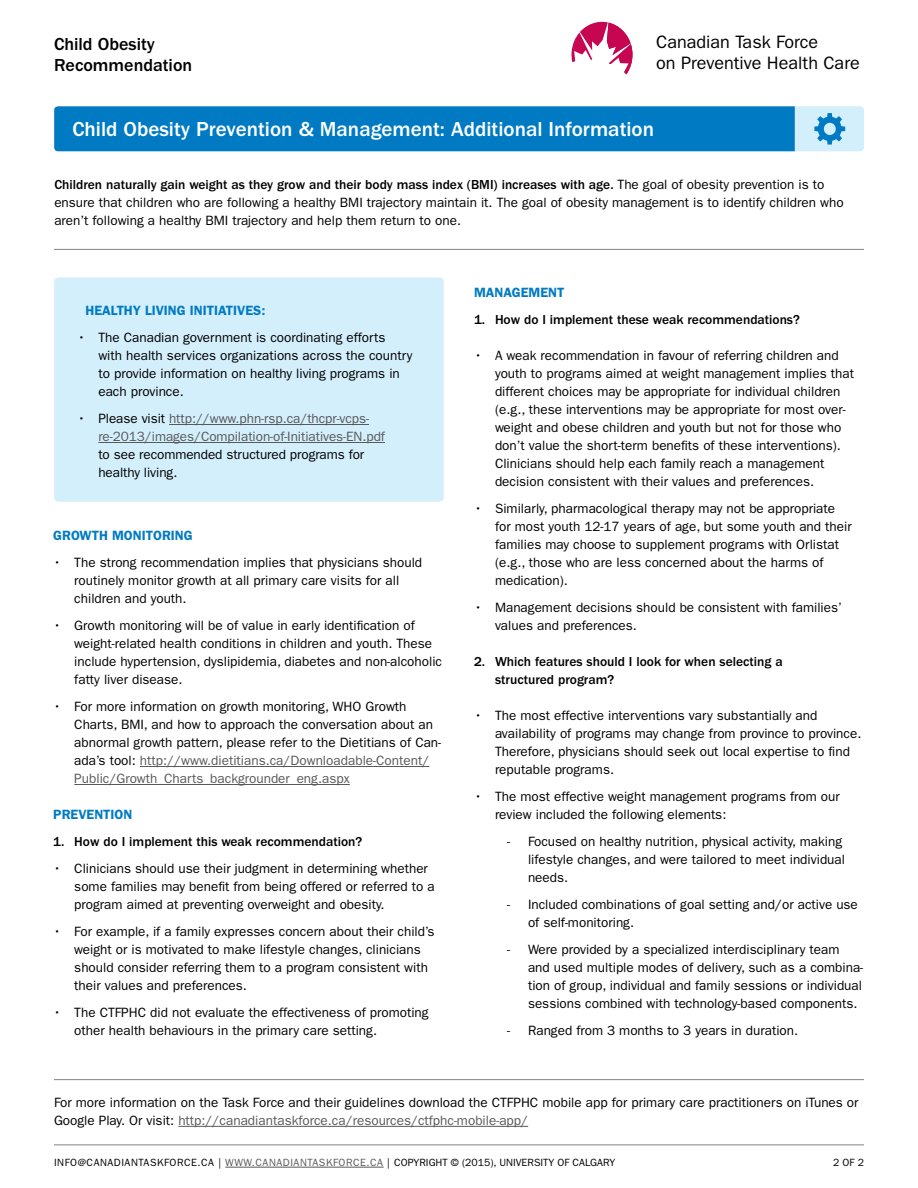
<style>
.page{position:relative;width:918px;height:1188px;background:#fff}
.page>*{position:absolute;margin:0;border:0;box-sizing:border-box;transform-origin:0 0}
.t1{font:500 21px "ITC Franklin Gothic Std";color:#fff}
.t2{font:18px/21px "ITC Franklin Gothic Std";color:#000}
.t3{font:500 18px/21px "ITC Franklin Gothic Std";color:#000}
.t4{font:13.5px/18px "ITC Franklin Gothic Std";color:#000}
.t5{font:500 13.5px/18px "ITC Franklin Gothic Std";color:#000}
.t6{font:13.5px/18px "ITC Franklin Gothic Std";letter-spacing:-.005em;color:#58595b}
.t7{font:600 13.5px "ITC Franklin Gothic Std";color:#007bc3}
.t8{font:10.5px "ITC Franklin Gothic Std";letter-spacing:.05em;color:#000}
.s1{font-weight:500}
.s2{color:#000}
.s3{color:#58595b}
</style>
<div class="page">
<hr style="left:54px;top:1144px;width:810px;height:1px;background:#808285">
<svg style="left:571px;top:21px;width:61px;height:53px"></svg>
<hr style="left:225px;top:1167px;width:159px;height:1px;background:#58595b">
<svg style="left:54px;top:106px;width:810px;height:45px;background:#0f83c7"></svg>
<hr style="left:140px;top:766px;width:289px;height:1px;background:#58595b">
<hr style="left:74px;top:784px;width:276px;height:1px;background:#58595b">
<div style="left:54px;top:278px;width:390px;height:224px;background:#d4effc;border-radius:4px"></div>
<hr style="left:178px;top:1126px;width:350px;height:1px;background:#58595b">
<hr style="left:169px;top:424px;width:200px;height:1px;background:#58595b">
<hr style="left:98px;top:442px;width:287px;height:1px;background:#58595b">
<hr style="left:54px;top:249px;width:810px;height:1px;background:#808285">
<hr style="left:54px;top:1079px;width:810px;height:1px;background:#808285">
<h2 class="t3" style="left:54px;top:33px;width:140px">Child Obesity<br>Recommendation</h2>
<h2 class="t2" style="left:656px;top:32px;width:205px">Canadian Task Force<br>on Preventive Health Care</h2>
<h1 class="t1" style="left:72px;top:117px;width:583px">Child Obesity Prevention &amp; Management: Additional Information</h1>
<p class="t4" style="left:54px;top:176px;width:791px"><span class="s1">Children naturally gain weight as they grow and their body mass index (BMI) increases with age.</span> The goal of obesity prevention is to ensure that children who are following a healthy BMI trajectory maintain it. The goal of obesity management is to identify children who aren’t following a healthy BMI trajectory and help them return to one.</p>
<p class="t7" style="left:86px;top:302px;width:181px">HEALTHY LIVING INITIATIVES:</p>
<p class="t4" style="left:98px;top:329px;width:316px;text-indent:-21px">• The Canadian government is coordinating efforts with health services organizations across the country to provide information on healthy living programs in each province.</p>
<p class="t6" style="left:98px;top:410px;width:288px;text-indent:-21px"><span class="s2">• Please visit</span> http://www.phn-rsp.ca/thcpr-vcps&shy;re-2013/images/Compilation-of-Initiatives-EN.pdf</p>
<p class="t4" style="left:98px;top:445px;width:267px">to see recommended structured programs for healthy living.</p>
<p class="t7" style="left:53px;top:527px;width:141px">GROWTH MONITORING</p>
<p class="t4" style="left:74px;top:554px;width:349px;text-indent:-21px">• The strong recommendation implies that physicians should routinely monitor growth at all primary care visits for all children and youth.</p>
<p class="t4" style="left:74px;top:617px;width:369px;text-indent:-21px">• Growth monitoring will be of value in early identification of weight-related health conditions in children and youth. These include hypertension, dyslipidemia, diabetes and non-alcoholic fatty liver disease.</p>
<p class="t4" style="left:74px;top:697px;width:368px;text-indent:-21px">• For more information on growth monitoring, WHO Growth Charts, BMI, and how to approach the conversation about an abnormal growth pattern, please refer to the Dietitians of Can&shy;ada’s tool: <span class="s3">http://www.dietitians.ca/Downloadable-Content/ Public/Growth_Charts_backgrounder_eng.aspx</span></p>
<p class="t7" style="left:53px;top:806px;width:81px">PREVENTION</p>
<p class="t5" style="left:53px;top:833px;width:310px">1. How do I implement this weak recommendation?</p>
<p class="t4" style="left:74px;top:859px;width:362px;text-indent:-21px">• Clinicians should use their judgment in determining whether some families may benefit from being offered or referred to a program aimed at preventing overweight and obesity.</p>
<p class="t4" style="left:74px;top:922px;width:362px;text-indent:-21px">• For example, if a family expresses concern about their child’s weight or is motivated to make lifestyle changes, clinicians should consider referring them to a program consistent with their values and preferences.</p>
<p class="t4" style="left:74px;top:1003px;width:356px;text-indent:-21px">• The CTFPHC did not evaluate the effectiveness of promoting other health behaviours in the primary care setting.</p>
<p class="t7" style="left:474px;top:284px;width:92px">MANAGEMENT</p>
<p class="t5" style="left:474px;top:311px;width:327px">1. How do I implement these weak recommendations?</p>
<p class="t4" style="left:495px;top:347px;width:361px;text-indent:-21px">• A weak recommendation in favour of referring children and youth to programs aimed at weight management implies that different choices may be appropriate for individual children (e.g., these interventions may be appropriate for most over&shy;weight and obese children and youth but not for those who don’t value the short-term benefits of these interventions).<br>Clinicians should help each family reach a management decision consistent with their values and preferences.</p>
<p class="t4" style="left:495px;top:499px;width:358px;text-indent:-21px">• Similarly, pharmacological therapy may not be appropriate for most youth 12-17 years of age, but some youth and their families may choose to supplement programs with Orlistat (e.g., those who are less concerned about the harms of medication).</p>
<p class="t4" style="left:495px;top:598px;width:349px;text-indent:-21px">• Management decisions should be consistent with families’ values and preferences.</p>
<p class="t5" style="left:495px;top:653px;width:289px;text-indent:-21px">2. Which features should I look for when selecting a structured program?</p>
<p class="t4" style="left:495px;top:706px;width:368px;text-indent:-21px">• The most effective interventions vary substantially and availability of programs may change from province to province.<br>Therefore, physicians should seek out local expertise to find reputable programs.</p>
<p class="t4" style="left:495px;top:787px;width:346px;text-indent:-21px">• The most effective weight management programs from our review included the following elements:</p>
<p class="t4" style="left:528px;top:832px;width:319px;text-indent:-21px">- Focused on healthy nutrition, physical activity, making lifestyle changes, and were tailored to meet individual needs.</p>
<p class="t4" style="left:528px;top:895px;width:331px;text-indent:-21px">- Included combinations of goal setting and/or active use of self-monitoring.</p>
<p class="t4" style="left:528px;top:940px;width:337px;text-indent:-21px">- Were provided by a specialized interdisciplinary team and used multiple modes of delivery, such as a combina&shy;tion of group, individual and family sessions or individual sessions combined with technology-based components.</p>
<p class="t4" style="left:507px;top:1021px;width:293px">- Ranged from 3 months to 3 years in duration.</p>
<p class="t4" style="left:54px;top:1094px;width:806px">For more information on the Task Force and their guidelines download the CTFPHC mobile app for primary care practitioners on iTunes or<br>Google Play. Or visit: <span class="s3">http://canadiantaskforce.ca/resources/ctfphc-mobile-app/</span></p>
<p class="t8" style="left:54px;top:1157px;width:563px">INFO@CANADIANTASKFORCE.CA | <span class="s3">WWW.CANADIANTASKFORCE.CA</span> | COPYRIGHT © (2015), UNIVERSITY OF CALGARY</p>
<p class="t8" style="left:833px;top:1157px;width:32px">2 OF 2</p>
</div>
